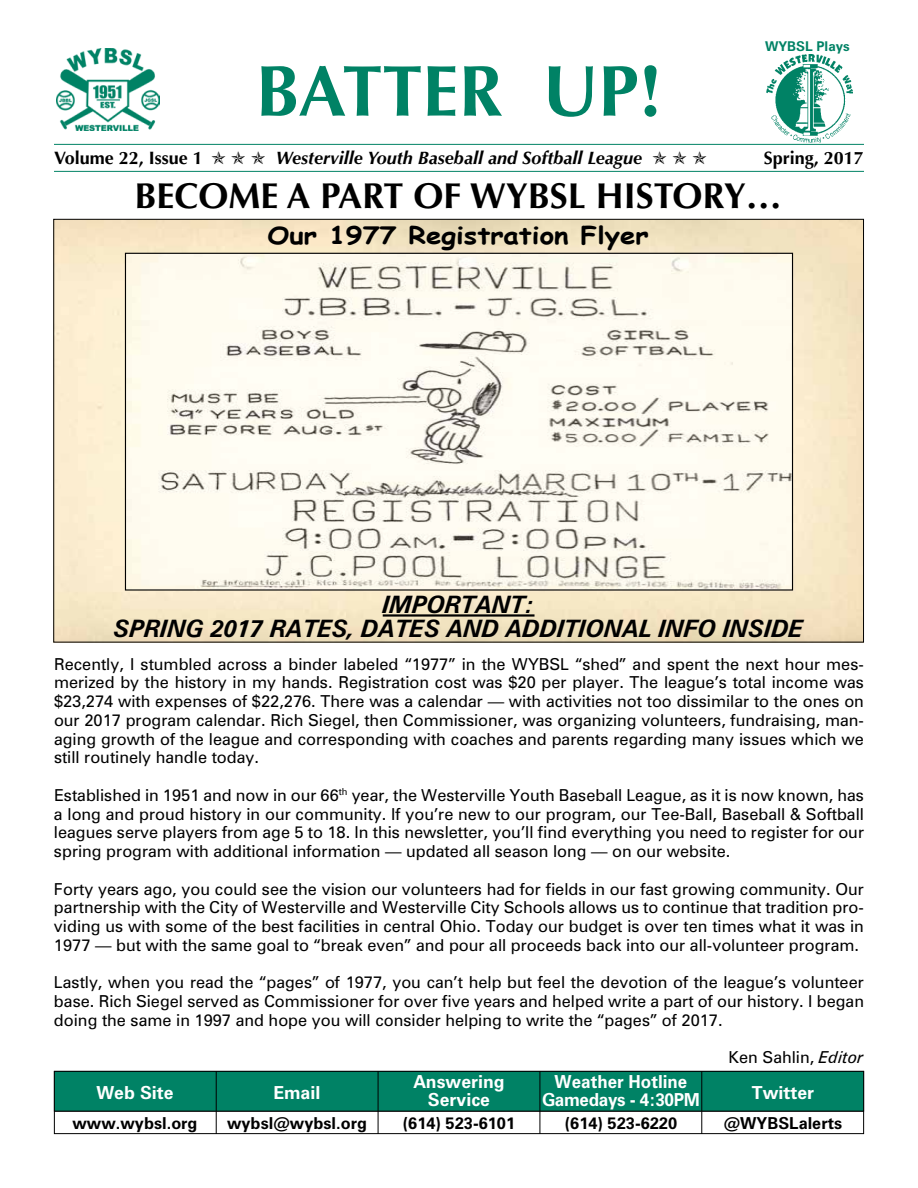
<style>
.page{position:relative;width:918px;height:1188px;background:#fff}
.page>*{position:absolute;margin:0;border:0;box-sizing:border-box;transform-origin:0 0}
.t1{font:700 72px "Optima";color:#008265}
.t2{font:700 36px "Optima";color:#000}
.t3{font:italic 700 24px/24px "Zurich BT";color:#000;text-align:center}
.t4{font:700 24px "Comic Sans MS";color:#000;scale:1.15 1}
.t5{font:italic 700 18px "Optima";color:#000}
.t6{font:700 18px/18px "Zurich BT";color:#fff;text-align:center}
.t7{font:700 18px/18px "Zurich BT";color:#fff;text-align:center;scale:.96 1}
.t8{font:700 18px "Optima";color:#000}
.t9{font:16.5px/18.8px "Zurich BT";color:#000;text-align:justify}
.t10{font:700 16.5px "Zurich BT";color:#000}
.t11{font:700 13.5px "Zurich BT";color:#008265}
.s1{font-family:"Arial"}
.s2{font-style:italic}
</style>
<div class="page">
<img style="left:55px;top:221px;width:807px;height:420px">
<hr style="left:54px;top:144px;width:810px;height:1px;background:#008265">
<hr style="left:54px;top:171px;width:810px;height:1px;background:#008265">
<img style="left:57px;top:49px;width:102px;height:81px">
<img style="left:766px;top:54px;width:86px;height:88px">
<div style="left:54px;top:1071px;width:810px;height:63px;border:1px solid #000"></div>
<div style="left:54px;top:1071px;width:810px;height:40px;background:#008265"></div>
<div style="left:54px;top:1071px;width:810px;height:41px;border:1px solid #000"></div>
<hr style="left:216px;top:1071px;width:1px;height:63px;background:#000">
<hr style="left:378px;top:1071px;width:1px;height:63px;background:#000">
<hr style="left:540px;top:1071px;width:1px;height:63px;background:#000">
<hr style="left:701px;top:1071px;width:1px;height:63px;background:#000">
<img style="left:127px;top:255px;width:664px;height:334px">
<hr style="left:383px;top:614px;width:152px;height:3px;background:#000">
<h1 class="t1" style="left:256px;top:49px;width:408px">BATTER UP!</h1>
<p class="t11" style="left:765px;top:38px;width:86px">WYBSL Plays</p>
<p class="t8" style="left:54px;top:148px;width:150px">Volume 22, Issue 1</p>
<p class="t5" style="left:276px;top:147px;width:368px">Westerville Youth Baseball and Softball League</p>
<p class="t8" style="left:764px;top:148px;width:102px">Spring, 2017</p>
<h2 class="t2" style="left:135px;top:175px;width:649px">BECOME A PART OF WYBSL HISTORY…</h2>
<h3 class="t4" style="left:268px;top:218px;width:333px">Our 1977 Registration Flyer</h3>
<h3 class="t3" style="left:114px;top:592px;width:691px">IMPORTANT:<br>SPRING 2017 RATES, DATES AND ADDITIONAL INFO INSIDE</h3>
<p class="t9" style="left:54px;top:654px;width:812px">Recently, I stumbled across a binder labeled “1977” in the WYBSL “shed” and spent the next hour mes&shy;merized by the history in my hands. Registration cost was $20 per player. The league’s total income was $23,274 with expenses of $22,276. There was a calendar — with activities not too dissimilar to the ones on our 2017 program calendar. Rich Siegel, then Commissioner, was organizing volunteers, fundraising, man&shy;aging growth of the league and corresponding with coaches and parents regarding many issues which we still routinely handle today.</p>
<p class="t9" style="left:54px;top:785px;width:812px">Established in 1951 and now in our 66<sup>th</sup> year, the Westerville Youth Baseball League, as it is now known, has a long and proud history in our community. If you’re new to our program, our Tee-Ball, Baseball <span class="s1">&amp;</span> Softball leagues serve players from age 5 to 18. In this newsletter, you’ll find everything you need to register for our spring program with additional information — updated all season long — on our website.</p>
<p class="t9" style="left:54px;top:879px;width:812px">Forty years ago, you could see the vision our volunteers had for fields in our fast growing community. Our partnership with the City of Westerville and Westerville City Schools allows us to continue that tradition pro&shy;viding us with some of the best facilities in central Ohio. Today our budget is over ten times what it was in 1977 — but with the same goal to “break even” and pour all proceeds back into our all-volunteer program.</p>
<p class="t9" style="left:54px;top:973px;width:812px">Lastly, when you read the “pages” of 1977, you can’t help but feel the devotion of the league’s volunteer base. Rich Siegel served as Commissioner for over five years and helped write a part of our history. I began doing the same in 1997 and hope you will consider helping to write the “pages” of 2017.</p>
<p class="t9" style="left:728px;top:1048px;width:137px">Ken Sahlin, <span class="s2">Editor</span></p>
<p class="t6" style="left:96px;top:1083px;width:79px">Web Site</p>
<p class="t10" style="left:72px;top:1113px;width:127px">www.wybsl.org</p>
<p class="t6" style="left:273px;top:1083px;width:49px">Email</p>
<p class="t10" style="left:227px;top:1113px;width:141px">wybsl@wybsl.org</p>
<p class="t6" style="left:413px;top:1073px;width:93px">Answering<br>Service</p>
<p class="t10" style="left:403px;top:1113px;width:114px">(614) 523-6101</p>
<p class="t7" style="left:542px;top:1073px;width:166px">Weather Hotline<br>Gamedays - 4:30PM</p>
<p class="t10" style="left:565px;top:1113px;width:114px">(614) 523-6220</p>
<p class="t6" style="left:752px;top:1083px;width:64px">Twitter</p>
<p class="t10" style="left:724px;top:1113px;width:120px">@WYBSLalerts</p>
</div>
